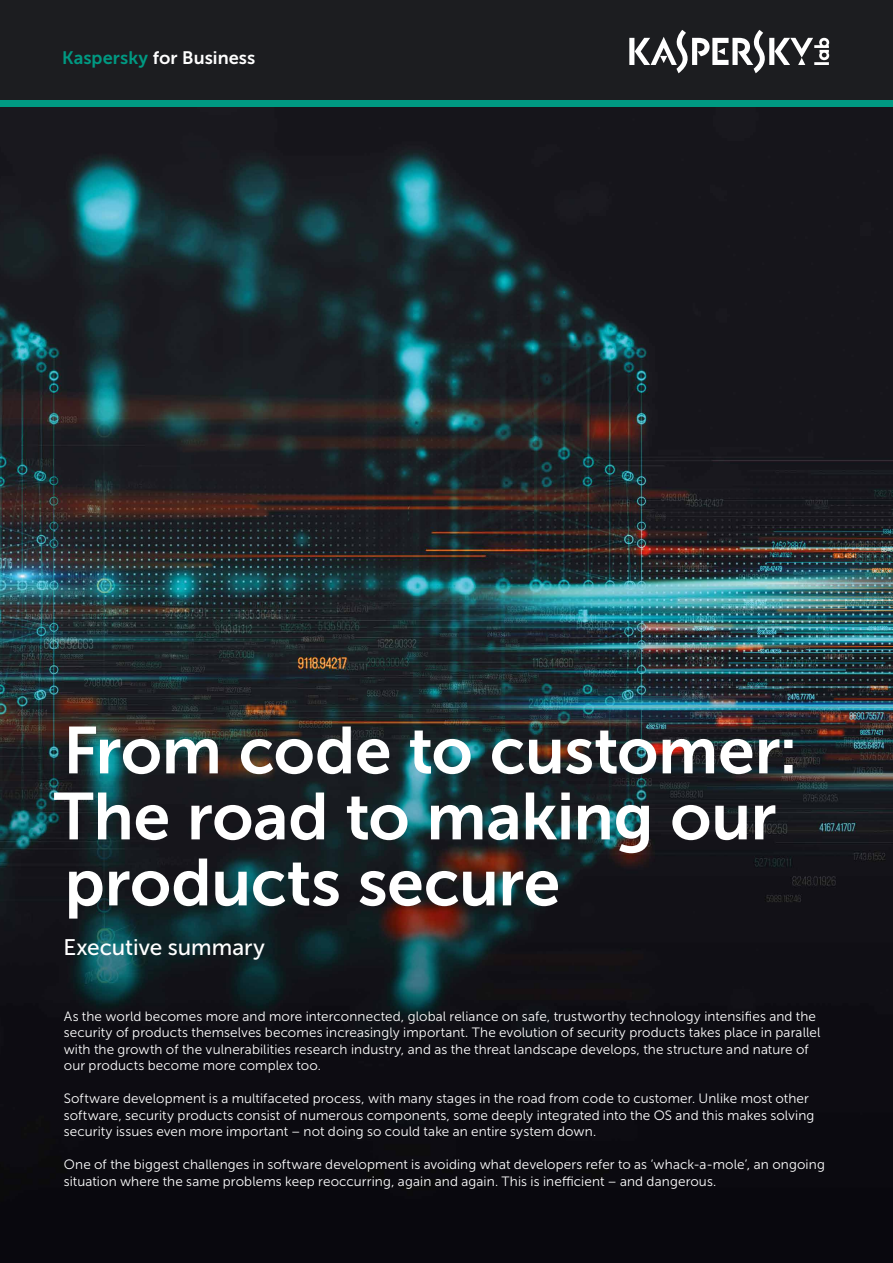
<style>
.page{position:relative;width:893px;height:1263px;background:#fff}
.page>*{position:absolute;margin:0;border:0;box-sizing:border-box;transform-origin:0 0}
.t1{font:66px/66px "Museo Sans Cyrl 700";letter-spacing:-.01em;color:#fff}
.t2{font:22.5px "Museo Sans Cyrl 500";letter-spacing:-.005em;color:#fff}
.t3{font:18px "Museo Sans Cyrl 700";color:#fff}
.t4{font:13.5px/16.5px "Museo Sans Cyrl 300";letter-spacing:.01em;color:#fff}
.s1{color:#009982}
</style>
<div class="page">
<img style="left:0;top:106px;width:893px;height:1157px">
<div style="left:0;top:0;width:893px;height:100px;background:#1c1d20"></div>
<div style="left:0;top:100px;width:893px;height:6px;background:#009982"></div>
<svg style="left:629px;top:30px;width:200px;height:43px"></svg>
<h3 class="t3" style="left:62px;top:48px;width:195px"><span class="s1">Kaspersky</span> for Business</h3>
<h1 class="t1" style="left:53px;top:718px;width:745px">From code to customer:<br>The road to making our products secure</h1>
<h2 class="t2" style="left:64px;top:935px;width:203px">Executive summary</h2>
<p class="t4" style="left:64px;top:1008px;width:758px">As the world becomes more and more interconnected, global reliance on safe, trustworthy technology intensifies and the security of products themselves becomes increasingly important. The evolution of security products takes place in parallel with the growth of the vulnerabilities research industry, and as the threat landscape develops, the structure and nature of our products become more complex too.</p>
<p class="t4" style="left:64px;top:1090px;width:752px">Software development is a multifaceted process, with many stages in the road from code to customer. Unlike most other software, security products consist of numerous components, some deeply integrated into the OS and this makes solving security issues even more important – not doing so could take an entire system down.</p>
<p class="t4" style="left:64px;top:1156px;width:763px">One of the biggest challenges in software development is avoiding what developers refer to as ‘whack-a-mole’, an ongoing situation where the same problems keep reoccurring, again and again. This is inefficient – and dangerous.</p>
</div>
